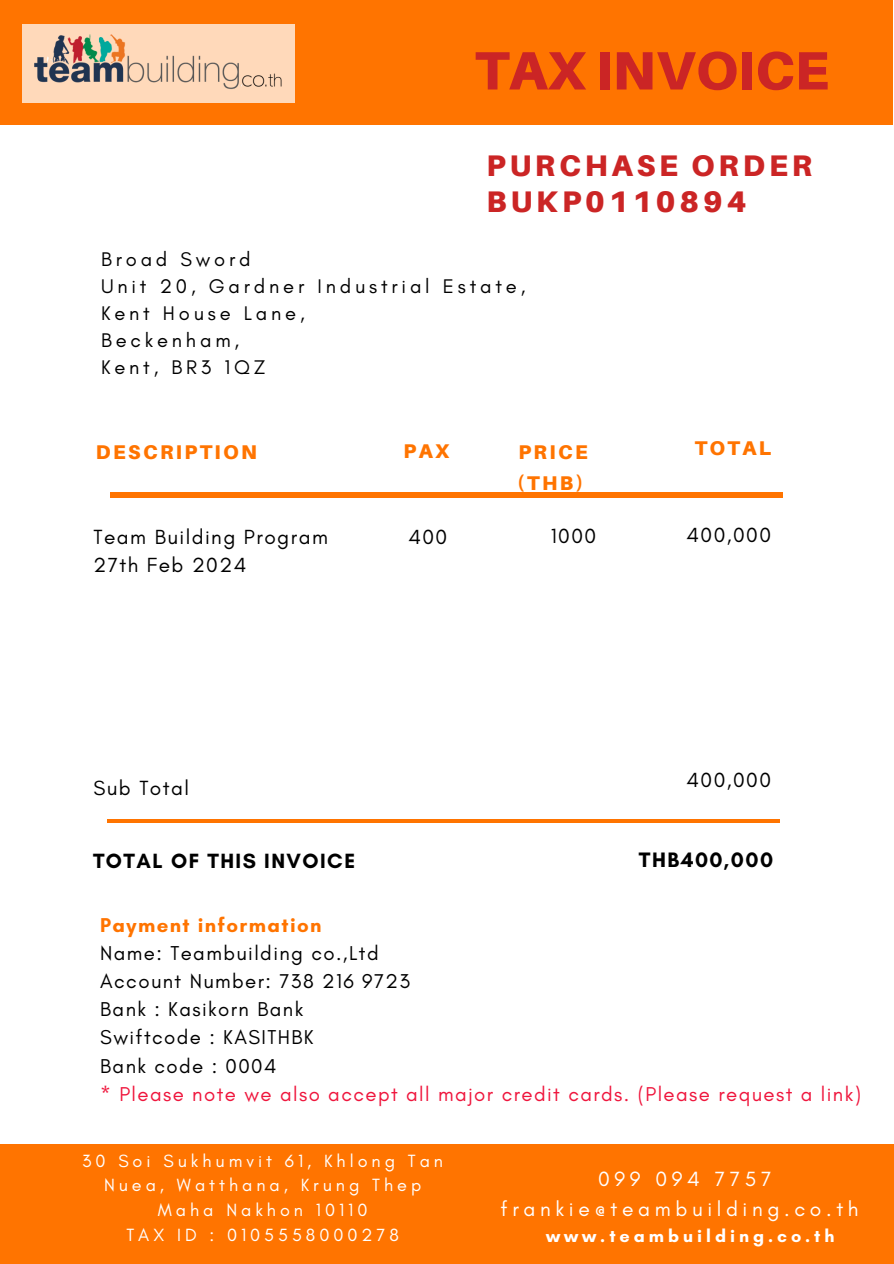
<style>
.page{position:relative;width:894px;height:1264px;background:#fff}
.page>*{position:absolute;margin:0;border:0;box-sizing:border-box;transform-origin:0 0}
.t1{font:900 54px "Aileron";color:#cb2525}
.t2{font:900 29.85px/36px "Aileron";letter-spacing:.13em;color:#cb2525}
.t3{font:700 21.3px "Glacial Indifference";letter-spacing:.07em;color:#000}
.t4{font:21px/29.2px "Glacial Indifference";letter-spacing:.22em;color:#fff;text-align:center}
.t5{font:700 21px "Glacial Indifference";letter-spacing:.07em;color:#000}
.t6{font:20.85px/27.9px "Glacial Indifference";letter-spacing:.07em;color:#000}
.t7{font:20.4px/28.2px "Glacial Indifference";letter-spacing:.07em;color:#000}
.t8{font:20.1px/27px "Glacial Indifference";letter-spacing:.19em;color:#000}
.t9{font:900 19.8px/31.5px "Aileron";letter-spacing:.12em;color:#ff7400}
.t10{font:18px/24.8px "Glacial Indifference";letter-spacing:.22em;color:#fff;text-align:center}
.t11{font:700 18px "Glacial Indifference";letter-spacing:.22em;color:#fff}
.s1{font-weight:700;color:#ff7400}
.s2{color:#ef153c}
</style>
<div class="page">
<div style="left:0;top:1144px;width:893px;height:119px;background:#ff7400"></div>
<div style="left:110px;top:492px;width:673px;height:6px;background:#ff7400"></div>
<hr style="left:107px;top:819px;width:672px;height:4px;background:#ff7400">
<div style="left:0;top:0;width:892px;height:125px;background:#ff7400"></div>
<img style="left:22px;top:24px;width:273px;height:79px">
<h4 class="t1" style="left:475px;top:37px;width:356px">TAX INVOICE</h4>
<h4 class="t2" style="left:486px;top:147px;width:327px">PURCHASE ORDER<br>BUKP0110894</h4>
<h3 class="t8" style="left:101px;top:245px;width:426px">Broad Sword<br>Unit 20, Gardner Industrial Estate,<br>Kent House Lane,<br>Beckenham,<br>Kent, BR3 1QZ</h3>
<p class="t9" style="left:96px;top:435px;width:162px">DESCRIPTION</p>
<h1 class="t9" style="left:403px;top:435px;width:47px">PAX</h1>
<h2 class="t9" style="left:516px;top:435px;width:72px">PRICE (THB)</h2>
<h4 class="t9" style="left:694px;top:432px;width:78px">TOTAL</h4>
<h4 class="t6" style="left:93px;top:522px;width:236px">Team Building Program<br>27th Feb 2024</h4>
<h4 class="t6" style="left:93px;top:774px;width:97px">Sub Total</h4>
<h3 class="t6" style="left:408px;top:522px;width:40px">400</h3>
<h3 class="t6" style="left:550px;top:522px;width:47px">1000</h3>
<h3 class="t6" style="left:686px;top:520px;width:86px">400,000</h3>
<h4 class="t6" style="left:686px;top:766px;width:86px">400,000</h4>
<p class="t5" style="left:93px;top:847px;width:263px">TOTAL OF THIS INVOICE</p>
<p class="t3" style="left:638px;top:847px;width:136px">THB400,000</p>
<p class="t7" style="left:100px;top:910px;width:762px"><span class="s1">Payment information<br></span>Name: Teambuilding co.,Ltd<br>Account Number: 738 216 9723<br>Bank : Kasikorn Bank<br>Swiftcode : KASITHBK<br>Bank code : 0004<br><span class="s2">* Please note we also accept all major credit cards. (Please request a link)</span></p>
<h4 class="t10" style="left:82px;top:1147px;width:362px">30 Soi Sukhumvit 61, Khlong Tan<br>Nuea, Watthana, Krung Thep<br>Maha Nakhon 10110</h4>
<h3 class="t10" style="left:126px;top:1222px;width:274px">TAX ID : 0105558000278</h3>
<h3 class="t11" style="left:546px;top:1225px;width:290px">www.teambuilding.co.th</h3>
<h4 class="t4" style="left:500px;top:1164px;width:359px">099 094 7757 frankie@teambuilding.co.th</h4>
</div>
